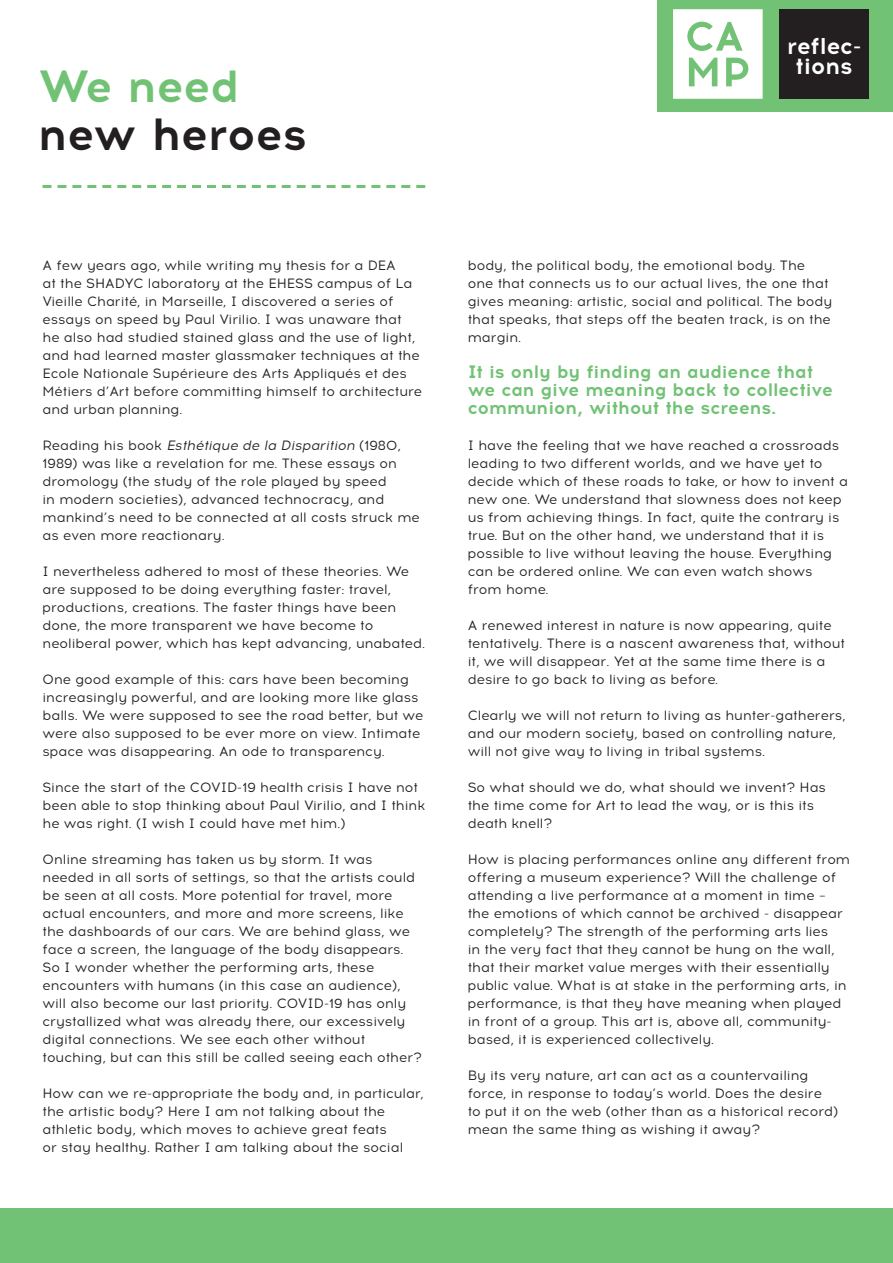
<style>
.page{position:relative;width:893px;height:1263px;background:#fff}
.page>*{position:absolute;margin:0;border:0;box-sizing:border-box;transform-origin:0 0}
.t1{font:700 45px "Acrom";color:#231f20}
.t2{font:700 45px "Acrom";color:#71c275}
.t3{font:700 22.8px/20.1px "Acrom";color:#fff;text-align:center}
.t4{font:700 18px/18px "Acrom";color:#71c275}
.t5{font:13.5px/18px "Acrom";color:#231f20}
.s1{font-style:italic}
</style>
<div class="page">
<div style="left:658px;top:0;width:235px;height:112px;background:#71c275"></div>
<svg style="left:673px;top:9px;width:90px;height:90px"></svg>
<div style="left:779px;top:9px;width:90px;height:90px;background:#231f20"></div>
<div style="left:0;top:1209px;width:893px;height:54px;background:#71c275"></div>
<svg style="left:43px;top:185px;width:382px;height:3px"></svg>
<p class="t2" style="left:38px;top:54px;width:203px">We need</p>
<p class="t1" style="left:38px;top:102px;width:271px">new heroes</p>
<p class="t3" style="left:787px;top:37px;width:76px">reflec&shy;tions</p>
<p class="t5" style="left:43px;top:257px;width:381px">A few years ago, while writing my thesis for a DEA<br>at the SHADYC laboratory at the EHESS campus of La Vieille Charité, in Marseille, I discovered a series of essays on speed by Paul Virilio. I was unaware that<br>he also had studied stained glass and the use of light, and had learned master glassmaker techniques at the Ecole Nationale Supérieure des Arts Appliqués et des Métiers d’Art before committing himself to architecture and urban planning.</p>
<p class="t5" style="left:43px;top:437px;width:379px">R e a d i n g h i s b o o k <span class="s1">Esthétique de la Disparition</span> ( 1 9 8 0 , 1989) was like a revelation for me. These essays on dromology (the study of the role played by speed<br>in modern societies), advanced technocracy, and mankind’s need to be connected at all costs struck me as even more reactionary.</p>
<p class="t5" style="left:43px;top:563px;width:384px">I nevertheless adhered to most of these theories. We are supposed to be doing everything faster: travel, productions, creations. The faster things have been done, the more transparent we have become to neoliberal power, which has kept advancing, unabated.</p>
<p class="t5" style="left:43px;top:671px;width:382px">One good example of this: cars have been becoming increasingly powerful, and are looking more like glass balls. We were supposed to see the road better, but we were also supposed to be ever more on view. Intimate space was disappearing. An ode to transparency.</p>
<p class="t5" style="left:43px;top:779px;width:384px">Since the start of the COVID-19 health crisis I have not been able to stop thinking about Paul Virilio, and I think he was right. (I wish I could have met him.)</p>
<p class="t5" style="left:43px;top:851px;width:381px">Online streaming has taken us by storm. It was needed in all sorts of settings, so that the artists could be seen at all costs. More potential for travel, more actual encounters, and more and more screens, like the dashboards of our cars. We are behind glass, we face a screen, the language of the body disappears.<br>So I wonder whether the performing arts, these encounters with humans (in this case an audience), will also become our last priority. COVID-19 has only crystallized what was already there, our excessively digital connections. We see each other without touching, but can this still be called seeing each other?</p>
<p class="t5" style="left:43px;top:1085px;width:383px">How can we re-appropriate the body and, in particular, the artistic body? Here I am not talking about the athletic body, which moves to achieve great feats<br>or stay healthy. Rather I am talking about the social</p>
<p class="t5" style="left:468px;top:257px;width:366px">body, the political body, the emotional body. The one that connects us to our actual lives, the one that gives meaning: artistic, social and political. The body that speaks, that steps off the beaten track, is on the margin.</p>
<p class="t4" style="left:468px;top:363px;width:367px">It is only by finding an audience that we can give meaning back to collective communion, without the screens.</p>
<p class="t5" style="left:468px;top:437px;width:382px">I have the feeling that we have reached a crossroads leading to two different worlds, and we have yet to decide which of these roads to take, or how to invent a new one. We understand that slowness does not keep us from achieving things. In fact, quite the contrary is true. But on the other hand, we understand that it is possible to live without leaving the house. Everything can be ordered online. We can even watch shows from home.</p>
<p class="t5" style="left:468px;top:617px;width:379px">A renewed interest in nature is now appearing, quite tentatively. There is a nascent awareness that, without it, we will disappear. Yet at the same time there is a desire to go back to living as before.</p>
<p class="t5" style="left:468px;top:707px;width:380px">Clearly we will not return to living as hunter-gatherers, and our modern society, based on controlling nature, will not give way to living in tribal systems.</p>
<p class="t5" style="left:468px;top:779px;width:360px">So what should we do, what should we invent? Has the time come for Art to lead the way, or is this its death knell?</p>
<p class="t5" style="left:468px;top:851px;width:384px">How is placing performances online any different from offering a museum experience? Will the challenge of attending a live performance at a moment in time – the emotions of which cannot be archived - disappear completely? The strength of the performing arts lies<br>in the very fact that they cannot be hung on the wall, that their market value merges with their essentially public value. What is at stake in the performing arts, in performance, is that they have meaning when played in front of a group. This art is, above all, community&shy;based, it is experienced collectively.</p>
<p class="t5" style="left:468px;top:1067px;width:372px">By its very nature, art can act as a countervailing force, in response to today’s world. Does the desire to put it on the web (other than as a historical record) mean the same thing as wishing it away?</p>
</div>
